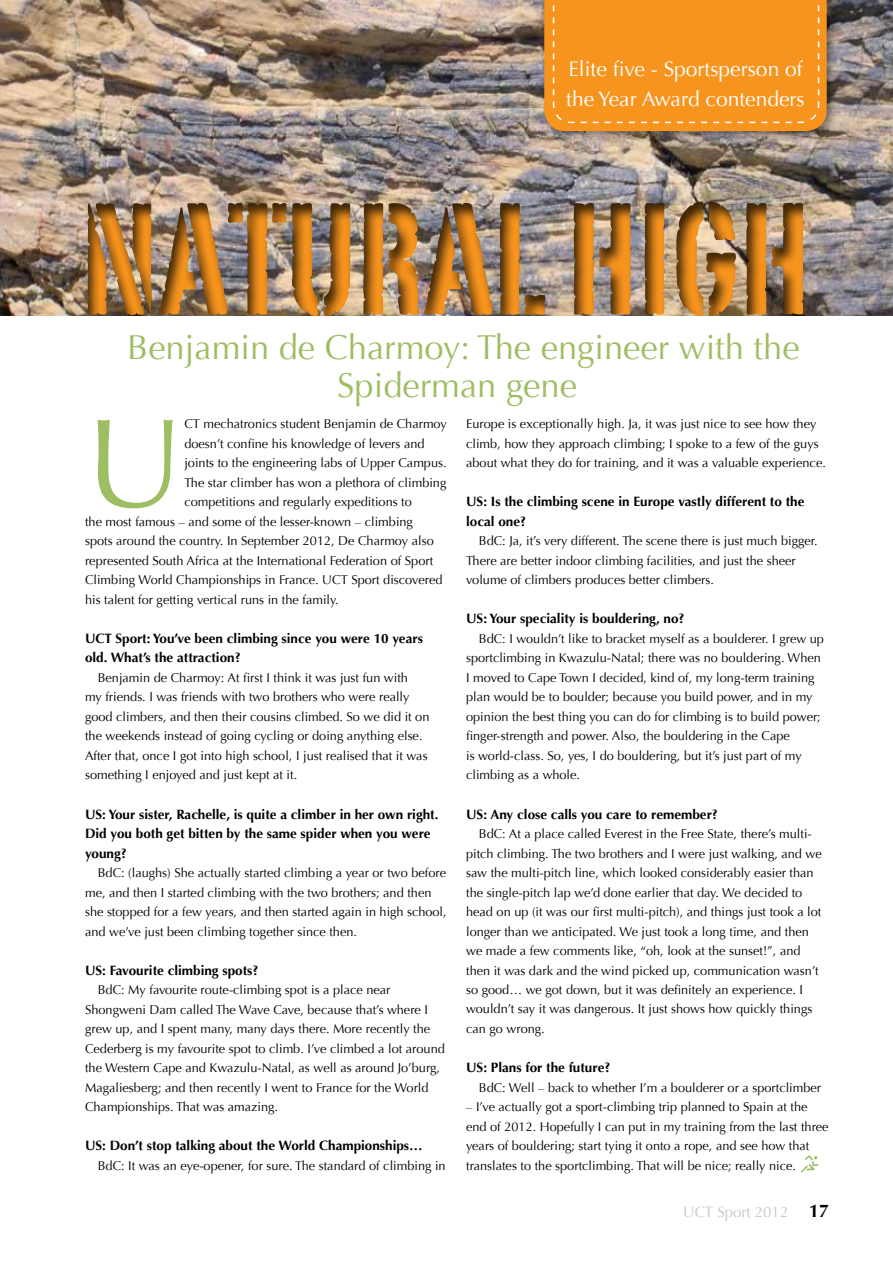
<style>
.page{position:relative;width:893px;height:1263px;background:#fff}
.page>*{position:absolute;margin:0;border:0;box-sizing:border-box;transform-origin:0 0}
.t1{font:156px "Portago ITCTT";color:#f7941e}
.t2{font:126.6px "Optima";color:#9ebe63}
.t3{font:34.5px/37.5px "Optima";color:#9ebe63;text-align:center}
.t4{font:21px/30px "Optima";color:#fff}
.t5{font:15px "Optima";color:#c7c8ca}
.t6{font:700 13.5px/19.5px "Optima";color:#000}
.t7{font:12.75px/19.5px "Optima";color:#000}
.s1{font-weight:700;font-size:18px;color:#000}
</style>
<div class="page">
<img style="left:0;top:0;width:893px;height:316px">
<div style="left:66px;top:161px;width:827px;height:192px;background:#000;opacity:.75"></div>
<svg style="left:801px;top:1155px;width:18px;height:17px"></svg>
<div style="left:538px;top:0;width:301px;height:143px;background:#000;opacity:.5"></div>
<div style="left:544px;top:0;width:283px;height:131px;background:#f7941e"></div>
<h3 class="t4" style="left:566px;top:54px;width:240px">Elite five - Sportsperson of the Year Award contenders</h3>
<h1 class="t1" style="left:81px;top:162px;width:731px">NATURAL HIGH</h1>
<h3 class="t3" style="left:127px;top:329px;width:674px">Benjamin de Charmoy: The engineer with the<br>Spiderman gene</h3>
<h2 class="t2" style="left:86px;top:390px;width:100px">U</h2>
<p class="t7" style="left:184px;top:415px;width:264px">CT mechatronics student Benjamin de Charmoy</p>
<p class="t7" style="left:184px;top:434px;width:242px">doesn’t confine his knowledge of levers and</p>
<p class="t7" style="left:184px;top:453px;width:264px">joints to the engineering labs of Upper Campus.</p>
<p class="t7" style="left:184px;top:473px;width:264px">The star climber has won a plethora of climbing</p>
<p class="t7" style="left:184px;top:492px;width:229px">competitions and regularly expeditions to</p>
<p class="t7" style="left:85px;top:512px;width:329px">the most famous – and some of the lesser-known – climbing</p>
<p class="t7" style="left:85px;top:531px;width:350px">spots around the country. In September 2012, De Charmoy also</p>
<p class="t7" style="left:85px;top:551px;width:350px">represented South Africa at the International Federation of Sport</p>
<p class="t7" style="left:85px;top:570px;width:359px">Climbing World Championships in France. UCT Sport discovered</p>
<p class="t7" style="left:85px;top:590px;width:255px">his talent for getting vertical runs in the family.</p>
<p class="t6" style="left:85px;top:629px;width:339px">UCT Sport: You’ve been climbing since you were 10 years old. What’s the attraction?</p>
<p class="t7" style="left:85px;top:668px;width:346px;text-indent:13px">Benjamin de Charmoy: At first I think it was just fun with<br>my friends. I was friends with two brothers who were really good climbers, and then their cousins climbed. So we did it on the weekends instead of going cycling or doing anything else.<br>After that, once I got into high school, I just realised that it was something I enjoyed and just kept at it.</p>
<p class="t6" style="left:85px;top:804px;width:355px">US: Your sister, Rachelle, is quite a climber in her own right.<br>Did you both get bitten by the same spider when you were young?</p>
<p class="t7" style="left:85px;top:863px;width:363px;text-indent:13px">BdC: (laughs) She actually started climbing a year or two before me, and then I started climbing with the two brothers; and then she stopped for a few years, and then started again in high school, and we’ve just been climbing together since then.</p>
<p class="t6" style="left:85px;top:960px;width:175px">US: Favourite climbing spots?</p>
<p class="t7" style="left:85px;top:980px;width:361px;text-indent:13px">BdC: My favourite route-climbing spot is a place near Shongweni Dam called The Wave Cave, because that’s where I grew up, and I spent many, many days there. More recently the Cederberg is my favourite spot to climb. I’ve climbed a lot around the Western Cape and Kwazulu-Natal, as well as around Jo’burg, Magaliesberg; and then recently I went to France for the World Championships. That was amazing.</p>
<p class="t6" style="left:85px;top:1136px;width:339px">US: Don’t stop talking about the World Championships…</p>
<p class="t7" style="left:98px;top:1156px;width:349px">BdC: It was an eye-opener, for sure. The standard of climbing in</p>
<p class="t7" style="left:466px;top:415px;width:361px">Europe is exceptionally high. Ja, it was just nice to see how they climb, how they approach climbing; I spoke to a few of the guys about what they do for training, and it was a valuable experience.</p>
<p class="t6" style="left:466px;top:492px;width:340px">US: Is the climbing scene in Europe vastly different to the local one?</p>
<p class="t7" style="left:466px;top:532px;width:353px;text-indent:13px">BdC: Ja, it’s very different. The scene there is just much bigger.<br>There are better indoor climbing facilities, and just the sheer volume of climbers produces better climbers.</p>
<p class="t6" style="left:466px;top:609px;width:220px">US: Your speciality is bouldering, no?</p>
<p class="t7" style="left:466px;top:629px;width:359px;text-indent:13px">BdC: I wouldn’t like to bracket myself as a boulderer. I grew up sportclimbing in Kwazulu-Natal; there was no bouldering. When I moved to Cape Town I decided, kind of, my long-term training plan would be to boulder; because you build power, and in my opinion the best thing you can do for climbing is to build power; finger-strength and power. Also, the bouldering in the Cape<br>is world-class. So, yes, I do bouldering, but it’s just part of my climbing as a whole.</p>
<p class="t6" style="left:466px;top:804px;width:253px">US: Any close calls you care to remember?</p>
<p class="t7" style="left:466px;top:824px;width:357px;text-indent:13px">BdC: At a place called Everest in the Free State, there’s multi&shy;pitch climbing. The two brothers and I were just walking, and we saw the multi-pitch line, which looked considerably easier than the single-pitch lap we’d done earlier that day. We decided to head on up (it was our first multi-pitch), and things just took a lot longer than we anticipated. We just took a long time, and then we made a few comments like, “oh, look at the sunset!”, and then it was dark and the wind picked up, communication wasn’t so good… we got down, but it was definitely an experience. I wouldn’t say it was dangerous. It just shows how quickly things can go wrong.</p>
<p class="t6" style="left:466px;top:1058px;width:146px">US: Plans for the future?</p>
<p class="t7" style="left:479px;top:1078px;width:344px">BdC: Well – back to whether I’m a boulderer or a sportclimber</p>
<p class="t7" style="left:466px;top:1097px;width:364px">– I’ve actually got a sport-climbing trip planned to Spain at the end of 2012. Hopefully I can put in my training from the last three years of bouldering; start tying it onto a rope, and see how that translates to the sportclimbing. That will be nice; really nice.</p>
<p class="t5" style="left:683px;top:1203px;width:147px">UCT Sport 2012 <span class="s1">17</span></p>
</div>
